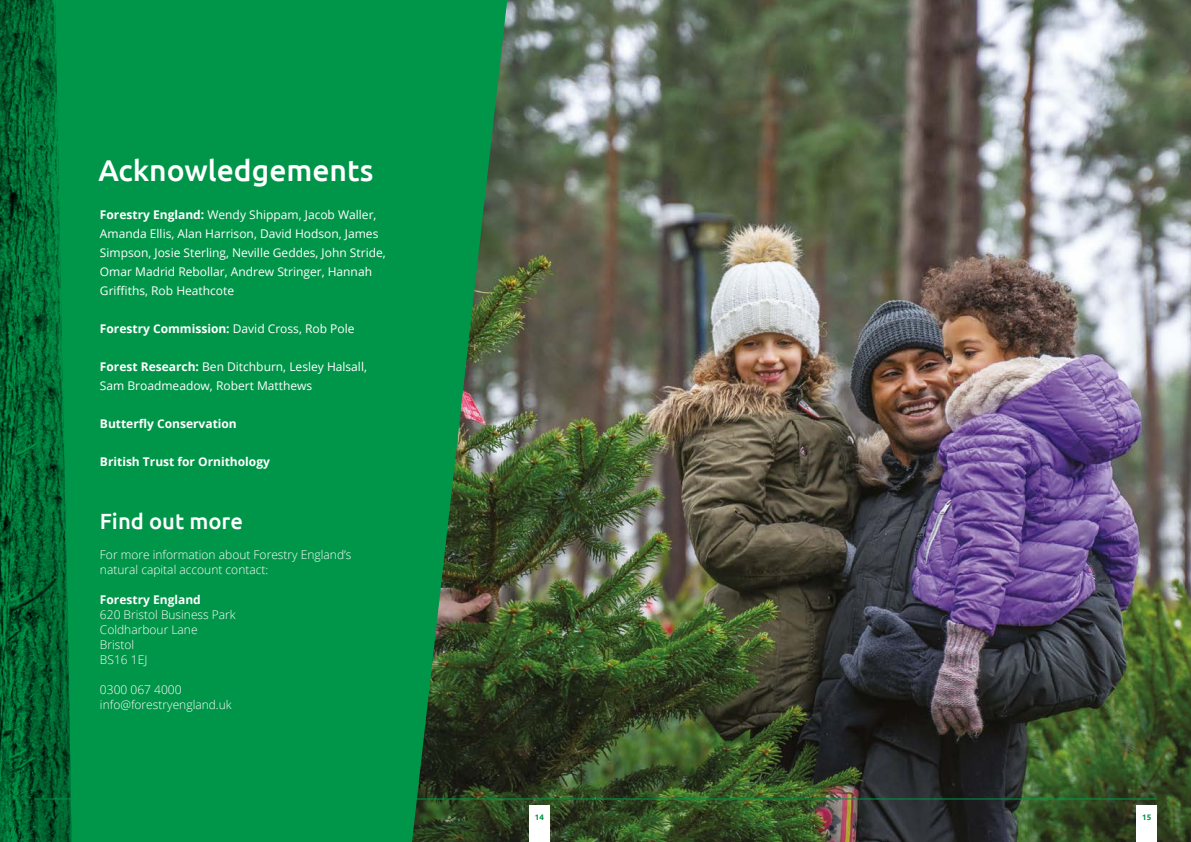
<style>
.page{position:relative;width:1191px;height:842px;background:#fff}
.page>*{position:absolute;margin:0;border:0;box-sizing:border-box;transform-origin:0 0}
.t1{font:500 30px "Ubuntu";color:#fff}
.t2{font:500 22px "Ubuntu";color:#fff}
.t3{font:12px/19px "Open Sans";color:#fff}
.t4{font:300 12px/15px "Open Sans";color:#fff}
.t5{font:700 12px "Open Sans";color:#fff}
.t6{font:700 8px "Ubuntu";color:#009649}
.s1{font-weight:700}
.s2{font-weight:400}
</style>
<div class="page">
<img style="left:507px;top:0;width:684px;height:842px">
<svg style="left:130px;top:0;width:377px;height:842px;background:#088c46"></svg>
<img style="left:0;top:0;width:130px;height:842px">
<div style="left:529px;top:806px;width:20px;height:36px;background:#fff"></div>
<div style="left:1136px;top:806px;width:21px;height:36px;background:#fff"></div>
<hr style="left:35px;top:799px;width:1122px;height:1px;background:#009649">
<h1 class="t1" style="left:98px;top:152px;width:276px">Acknowledgements</h1>
<p class="t3" style="left:100px;top:205px;width:287px"><span class="s1">Forestry England:</span> Wendy Shippam, Jacob Waller, Amanda Ellis, Alan Harrison, David Hodson, James Simpson, Josie Sterling, Neville Geddes, John Stride, Omar Madrid Rebollar, Andrew Stringer, Hannah Griffiths, Rob Heathcote</p>
<p class="t5" style="left:100px;top:320px;width:256px">Forestry Commission: <span class="s2">David Cross, Rob Pole</span></p>
<p class="t3" style="left:100px;top:357px;width:268px"><span class="s1">Forest Research:</span> Ben Ditchburn, Lesley Halsall,<br>Sam Broadmeadow, Robert Matthews</p>
<p class="t5" style="left:100px;top:415px;width:138px">Butterfly Conservation</p>
<p class="t5" style="left:100px;top:453px;width:171px">British Trust for Ornithology</p>
<h2 class="t2" style="left:100px;top:507px;width:145px">Find out more</h2>
<p class="t4" style="left:100px;top:547px;width:253px">For more information about Forestry England’s natural capital account contact:</p>
<p class="t5" style="left:100px;top:591px;width:102px">Forestry England</p>
<p class="t4" style="left:100px;top:607px;width:137px">620 Bristol Business Park<br>Coldharbour Lane<br>Bristol<br>BS16 1EJ</p>
<p class="t4" style="left:100px;top:682px;width:133px">0300 067 4000 info@forestryengland.uk</p>
<p class="t6" style="left:535px;top:813px;width:11px">14</p>
<p class="t6" style="left:1142px;top:813px;width:11px">15</p>
</div>
